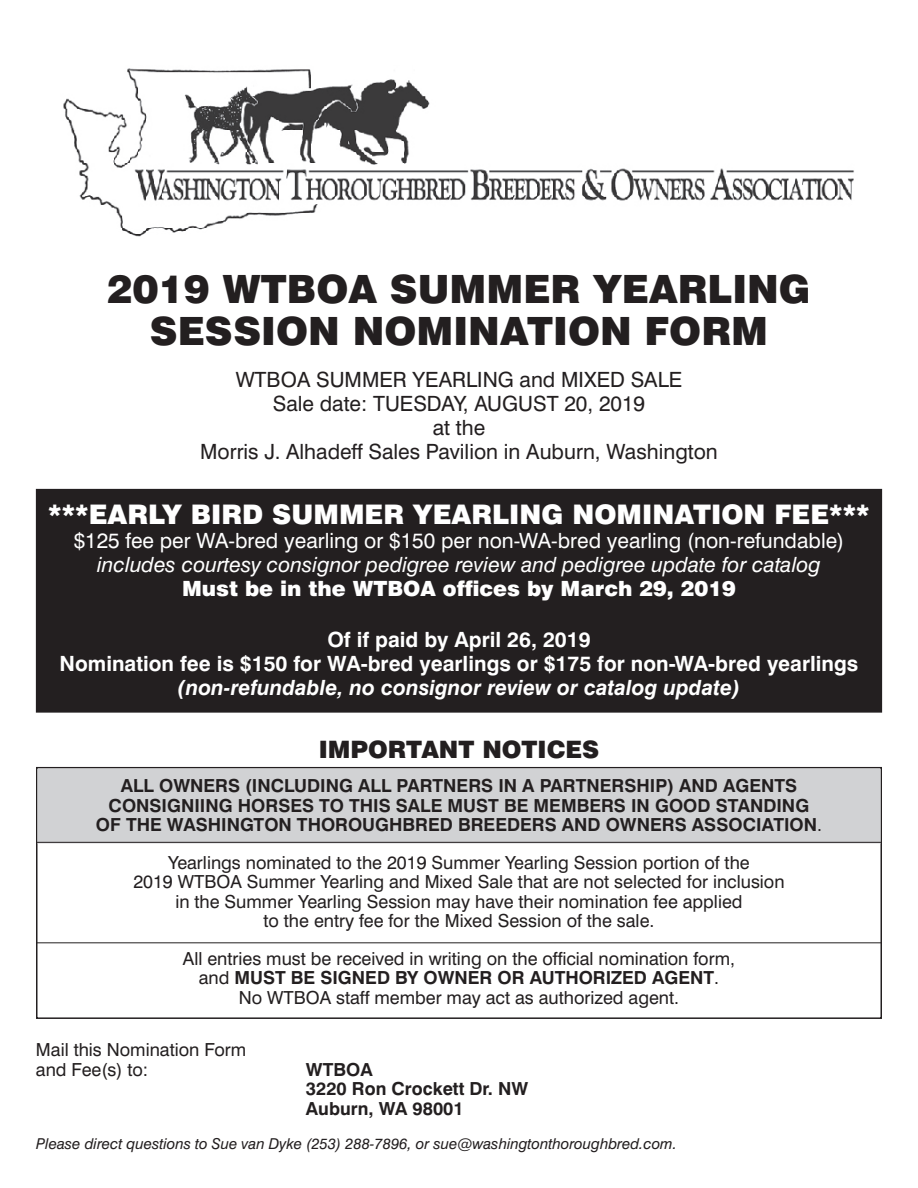
<style>
.page{position:relative;width:918px;height:1188px;background:#fff}
.page>*{position:absolute;margin:0;border:0;box-sizing:border-box;transform-origin:0 0}
.t1{font:900 39px/42px "Swiss 721 BT";color:#231f20;text-align:center}
.t2{font:900 27px "Swiss 721 BT";color:#fff}
.t3{font:900 24px "Swiss 721 BT";color:#231f20}
.t4{font:21px/24px "Swiss 721 BT";color:#231f20;text-align:center}
.t5{font:700 21px/24px "Swiss 721 BT";color:#fff;text-align:center}
.t6{font:21px "Swiss 721 BT";color:#fff}
.t7{font:italic 21px "Swiss 721 BT";color:#fff}
.t8{font:italic 700 21px "Swiss 721 BT";color:#fff}
.t9{font:900 21px "Swiss 721 BT";color:#fff}
.t10{font:18px/19.5px "Swiss 721 BT";color:#231f20;text-align:center}
.t11{font:700 18px/19.5px "Swiss 721 BT";color:#231f20;text-align:center}
.t12{font:italic 15px "Swiss 721 BT";color:#231f20}
.s1{font-weight:400}
.s2{font-weight:700}
</style>
<div class="page">
<div style="left:36px;top:767px;width:846px;height:252px;border:2px solid #231f20"></div>
<div style="left:36px;top:489px;width:846px;height:223px;background:#231f20"></div>
<div style="left:38px;top:768px;width:842px;height:75px;background:#d1d2d4"></div>
<img style="left:63px;top:68px;width:791px;height:169px">
<hr style="left:36px;top:942px;width:846px;height:1px;background:#231f20">
<hr style="left:36px;top:842px;width:846px;height:1px;background:#231f20">
<h1 class="t1" style="left:107px;top:268px;width:705px">2019 WTBOA SUMMER YEARLING<br>SESSION NOMINATION FORM</h1>
<p class="t4" style="left:200px;top:367px;width:519px">WTBOA SUMMER YEARLING and MIXED SALE<br>Sale date: TUESDAY, AUGUST 20, 2019<br>at the<br>Morris J. Alhadeff Sales Pavilion in Auburn, Washington</p>
<h2 class="t2" style="left:48px;top:498px;width:823px">***EARLY BIRD SUMMER YEARLING NOMINATION FEE***</h2>
<p class="t6" style="left:74px;top:528px;width:772px">$125 fee per WA-bred yearling or $150 per non-WA-bred yearling (non-refundable)</p>
<p class="t7" style="left:97px;top:552px;width:725px">includes courtesy consignor pedigree review and pedigree update for catalog</p>
<p class="t9" style="left:182px;top:576px;width:555px">Must be in the WTBOA offices by March 29, 2019</p>
<p class="t5" style="left:60px;top:627px;width:800px">Of if paid by April 26, 2019<br>Nomination fee is $150 for WA-bred yearlings or $175 for non-WA-bred yearlings</p>
<p class="t8" style="left:178px;top:675px;width:564px">(non-refundable, no consignor review or catalog update)</p>
<h3 class="t3" style="left:319px;top:735px;width:282px">IMPORTANT NOTICES</h3>
<p class="t11" style="left:96px;top:776px;width:728px">ALL OWNERS (INCLUDING ALL PARTNERS IN A PARTNERSHIP) AND AGENTS<br>CONSIGNIING HORSES TO THIS SALE MUST BE MEMBERS IN GOOD STANDING<br>OF THE WASHINGTON THOROUGHBRED BREEDERS AND OWNERS ASSOCIATION<span class="s1">.</span></p>
<p class="t10" style="left:133px;top:853px;width:653px">Yearlings nominated to the 2019 Summer Yearling Session portion of the<br>2019 WTBOA Summer Yearling and Mixed Sale that are not selected for inclusion in the Summer Yearling Session may have their nomination fee applied<br>to the entry fee for the Mixed Session of the sale.</p>
<p class="t10" style="left:183px;top:949px;width:554px">All entries must be received in writing on the official nomination form, and <span class="s2">MUST BE SIGNED BY OWNER OR AUTHORIZED AGENT</span>.<br>No WTBOA staff member may act as authorized agent.</p>
<p class="t10" style="left:36px;top:1040px;width:212px;text-align:left">Mail this Nomination Form and Fee(s) to:</p>
<p class="t11" style="left:306px;top:1060px;width:224px;text-align:left">WTBOA<br>3220 Ron Crockett Dr. NW<br>Auburn, WA 98001</p>
<p class="t12" style="left:36px;top:1135px;width:642px">Please direct questions to Sue van Dyke (253) 288-7896, or sue@washingtonthoroughbred.com.</p>
</div>
